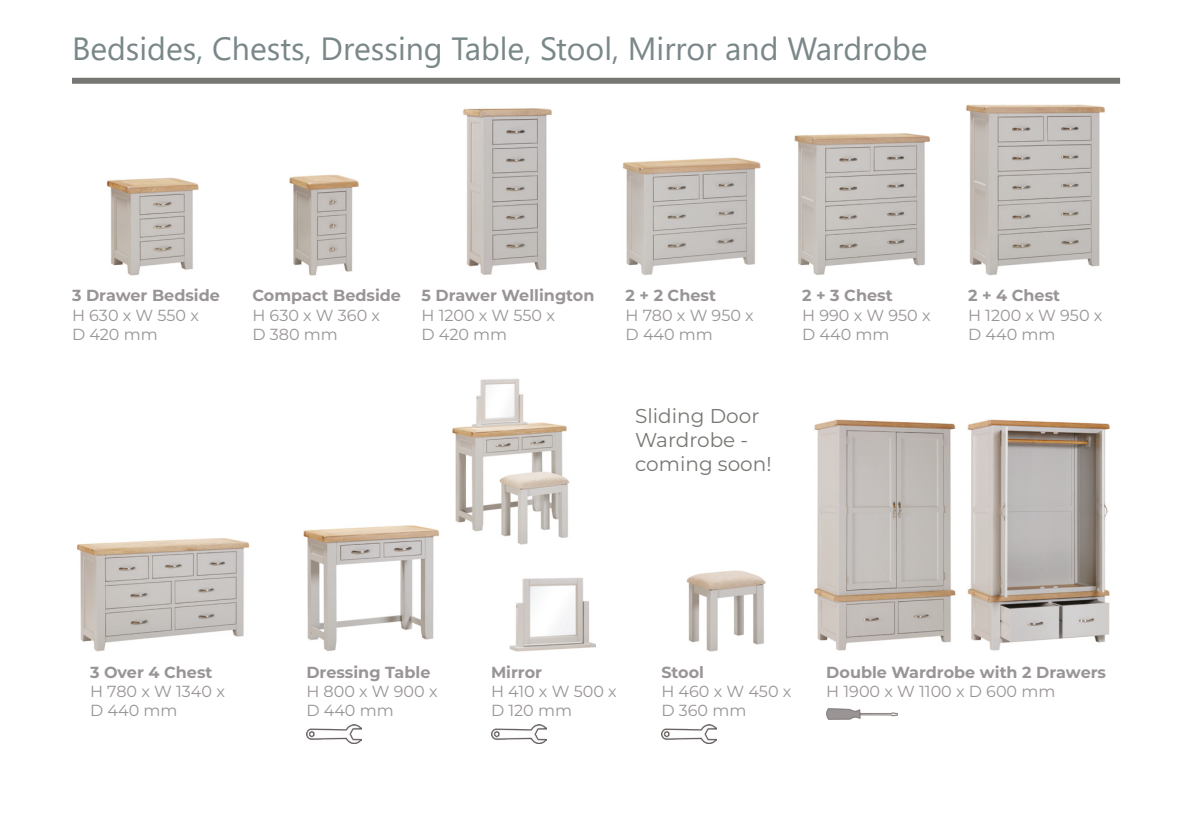
<style>
.page{position:relative;width:1191px;height:840px;background:#fff}
.page>*{position:absolute;margin:0;border:0;box-sizing:border-box;transform-origin:0 0}
.t1{font:32px "Segoe UI";color:#7a8788}
.t2{font:20px/24px "Montserrat";color:#787773}
.t3{font:16px/19.2px "Montserrat";color:#999495}
.t4{font:700 16px "Montserrat";color:#999495}
</style>
<div class="page">
<img style="left:622px;top:158px;width:138px;height:117px">
<img style="left:814px;top:419px;width:142px;height:231px">
<img style="left:826px;top:708px;width:71px;height:11px">
<img style="left:290px;top:175px;width:68px;height:100px">
<img style="left:463px;top:108px;width:89px;height:167px">
<img style="left:794px;top:133px;width:136px;height:142px">
<img style="left:966px;top:104px;width:139px;height:171px">
<img style="left:77px;top:538px;width:172px;height:112px">
<img style="left:452px;top:379px;width:118px;height:166px">
<img style="left:107px;top:177px;width:91px;height:98px">
<img style="left:491px;top:724px;width:55px;height:19px">
<img style="left:306px;top:724px;width:56px;height:19px">
<img style="left:661px;top:724px;width:55px;height:19px">
<div style="left:72px;top:78px;width:1048px;height:6px;background:#787773"></div>
<img style="left:967px;top:419px;width:143px;height:231px">
<img style="left:304px;top:525px;width:136px;height:125px">
<img style="left:510px;top:577px;width:86px;height:73px">
<img style="left:686px;top:570px;width:79px;height:80px">
<p class="t1" style="left:72px;top:18px;width:857px">Bedsides, Chests, Dressing Table, Stool, Mirror and Wardrobe</p>
<p class="t4" style="left:72px;top:284px;width:149px">3 Drawer Bedside</p>
<p class="t3" style="left:72px;top:304px;width:128px">H 630 x W 550 x</p>
<p class="t3" style="left:72px;top:324px;width:87px">D 420 mm</p>
<p class="t4" style="left:252px;top:284px;width:150px">Compact Bedside</p>
<p class="t3" style="left:252px;top:304px;width:129px">H 630 x W 360 x</p>
<p class="t3" style="left:252px;top:324px;width:87px">D 380 mm</p>
<p class="t4" style="left:421px;top:284px;width:174px">5 Drawer Wellington</p>
<p class="t3" style="left:421px;top:304px;width:135px">H 1200 x W 550 x</p>
<p class="t3" style="left:421px;top:324px;width:87px">D 420 mm</p>
<p class="t4" style="left:625px;top:284px;width:92px">2 + 2 Chest</p>
<p class="t3" style="left:625px;top:304px;width:130px">H 780 x W 950 x</p>
<p class="t3" style="left:625px;top:324px;width:89px">D 440 mm</p>
<p class="t2" style="left:635px;top:403px;width:138px">Sliding Door<br>Wardrobe - coming soon!</p>
<p class="t4" style="left:802px;top:284px;width:92px">2 + 3 Chest</p>
<p class="t3" style="left:802px;top:304px;width:130px">H 990 x W 950 x</p>
<p class="t3" style="left:802px;top:324px;width:89px">D 440 mm</p>
<p class="t4" style="left:968px;top:284px;width:94px">2 + 4 Chest</p>
<p class="t3" style="left:968px;top:304px;width:136px">H 1200 x W 950 x</p>
<p class="t3" style="left:968px;top:324px;width:89px">D 440 mm</p>
<p class="t4" style="left:90px;top:660px;width:124px">3 Over 4 Chest</p>
<p class="t3" style="left:90px;top:680px;width:136px">H 780 x W 1340 x<br>D 440 mm</p>
<p class="t4" style="left:306px;top:660px;width:126px">Dressing Table</p>
<p class="t3" style="left:306px;top:680px;width:133px">H 800 x W 900 x<br>D 440 mm</p>
<p class="t4" style="left:491px;top:660px;width:53px">Mirror</p>
<p class="t3" style="left:491px;top:680px;width:127px">H 410 x W 500 x<br>D 120 mm</p>
<p class="t4" style="left:661px;top:660px;width:44px">Stool</p>
<p class="t3" style="left:661px;top:680px;width:131px">H 460 x W 450 x<br>D 360 mm</p>
<p class="t4" style="left:826px;top:660px;width:281px">Double Wardrobe with 2 Drawers</p>
<p class="t3" style="left:826px;top:680px;width:230px">H 1900 x W 1100 x D 600 mm</p>
</div>
